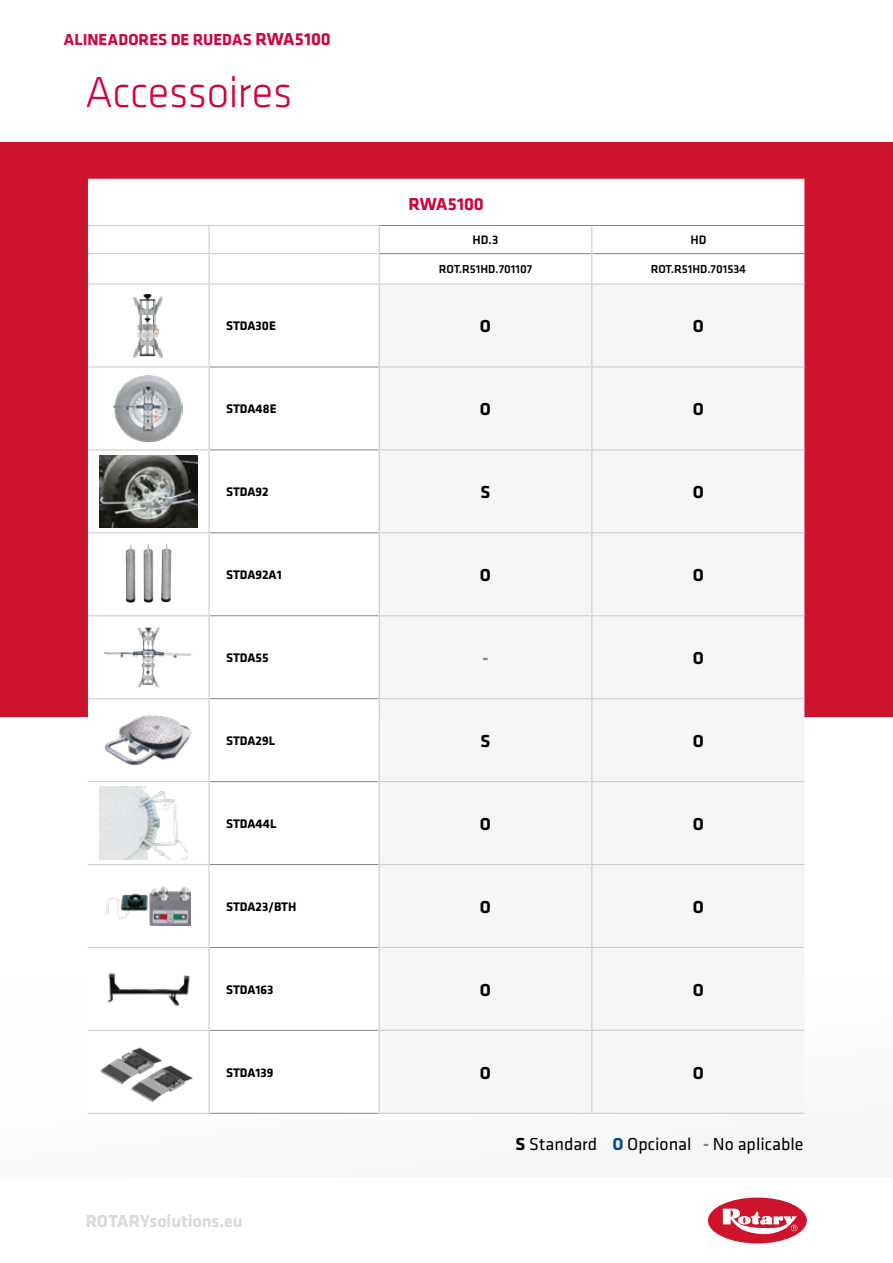
<style>
.page{position:relative;width:893px;height:1263px;background:#fff}
.page>*{position:absolute;margin:0;border:0;box-sizing:border-box;transform-origin:0 0}
.t1{font:300 45px "Klavika";letter-spacing:-.015em;color:#d0043c}
.t2{font:18px "Klavika";color:#000}
.t3{font:700 18px "Klavika";color:#000}
.t4{font:700 18px "Klavika";letter-spacing:-.005em;color:#dadada}
.t5{font:700 18px "Klavika";letter-spacing:-.005em;color:#d0043c}
.t6{font:700 18px "Klavika";color:#878787}
.t7{font:700 16.5px "Klavika";letter-spacing:.005em;color:#d0043c}
.t8{font:700 12.9px "Klavika";color:#000}
.t9{font:500 12.75px "Klavika";color:#000}
.t10{font:500 12px "Klavika";letter-spacing:-.005em;color:#000}
.s1{font-size:18px}
.s2{font-weight:700}
.s3{font-weight:700;color:#005192}
.s4{font-weight:700;color:#878787}
</style>
<div class="page">
<div style="left:0;top:979px;width:893px;height:199px;background:#f6f6f6"></div>
<svg style="left:708px;top:1197px;width:99px;height:47px"></svg>
<div style="left:0;top:142px;width:893px;height:574px;background:#ce132d"></div>
<div style="left:88px;top:179px;width:716px;height:934px;background:#fff"></div>
<div style="left:380px;top:285px;width:424px;height:828px;background:#f6f6f6"></div>
<hr style="left:210px;top:367px;width:169px;height:1px;background:#878787">
<hr style="left:210px;top:450px;width:169px;height:1px;background:#878787">
<hr style="left:210px;top:533px;width:169px;height:1px;background:#878787">
<hr style="left:210px;top:615px;width:169px;height:1px;background:#878787">
<hr style="left:210px;top:698px;width:169px;height:1px;background:#878787">
<hr style="left:210px;top:781px;width:169px;height:1px;background:#878787">
<hr style="left:210px;top:864px;width:169px;height:1px;background:#878787">
<hr style="left:210px;top:947px;width:169px;height:1px;background:#878787">
<hr style="left:210px;top:1030px;width:169px;height:1px;background:#878787">
<hr style="left:210px;top:1113px;width:169px;height:1px;background:#878787">
<hr style="left:591px;top:285px;width:1px;height:81px;background:#d0d0d0">
<hr style="left:591px;top:368px;width:1px;height:81px;background:#d0d0d0">
<hr style="left:591px;top:450px;width:1px;height:82px;background:#d0d0d0">
<hr style="left:591px;top:533px;width:1px;height:82px;background:#d0d0d0">
<hr style="left:591px;top:616px;width:1px;height:82px;background:#d0d0d0">
<hr style="left:591px;top:699px;width:1px;height:82px;background:#d0d0d0">
<hr style="left:591px;top:782px;width:1px;height:82px;background:#d0d0d0">
<hr style="left:591px;top:865px;width:1px;height:82px;background:#d0d0d0">
<hr style="left:591px;top:948px;width:1px;height:82px;background:#d0d0d0">
<hr style="left:591px;top:1031px;width:1px;height:82px;background:#d0d0d0">
<hr style="left:208px;top:226px;width:2px;height:27px;background:#d0d0d0">
<hr style="left:208px;top:254px;width:2px;height:29px;background:#d0d0d0">
<hr style="left:88px;top:225px;width:121px;height:1px;background:#d0d0d0">
<hr style="left:209px;top:225px;width:171px;height:1px;background:#d0d0d0">
<hr style="left:88px;top:253px;width:121px;height:1px;background:#d0d0d0">
<hr style="left:209px;top:253px;width:171px;height:1px;background:#d0d0d0">
<hr style="left:88px;top:283px;width:121px;height:2px;background:#d0d0d0">
<hr style="left:379px;top:283px;width:213px;height:2px;background:#d0d0d0">
<hr style="left:592px;top:283px;width:212px;height:2px;background:#d0d0d0">
<hr style="left:88px;top:366px;width:122px;height:2px;background:#d0d0d0">
<hr style="left:379px;top:366px;width:213px;height:2px;background:#d0d0d0">
<hr style="left:592px;top:366px;width:212px;height:2px;background:#d0d0d0">
<hr style="left:88px;top:449px;width:122px;height:1px;background:#d0d0d0">
<hr style="left:379px;top:449px;width:213px;height:1px;background:#d0d0d0">
<hr style="left:592px;top:449px;width:212px;height:1px;background:#d0d0d0">
<hr style="left:88px;top:532px;width:122px;height:1px;background:#d0d0d0">
<hr style="left:379px;top:532px;width:213px;height:1px;background:#d0d0d0">
<hr style="left:592px;top:532px;width:212px;height:1px;background:#d0d0d0">
<hr style="left:88px;top:615px;width:122px;height:1px;background:#d0d0d0">
<hr style="left:379px;top:615px;width:213px;height:1px;background:#d0d0d0">
<hr style="left:592px;top:615px;width:212px;height:1px;background:#d0d0d0">
<hr style="left:88px;top:698px;width:122px;height:1px;background:#d0d0d0">
<hr style="left:379px;top:698px;width:213px;height:1px;background:#d0d0d0">
<hr style="left:592px;top:698px;width:212px;height:1px;background:#d0d0d0">
<hr style="left:88px;top:781px;width:122px;height:1px;background:#d0d0d0">
<hr style="left:379px;top:781px;width:213px;height:1px;background:#d0d0d0">
<hr style="left:592px;top:781px;width:212px;height:1px;background:#d0d0d0">
<hr style="left:88px;top:864px;width:122px;height:1px;background:#d0d0d0">
<hr style="left:379px;top:864px;width:213px;height:1px;background:#d0d0d0">
<hr style="left:592px;top:864px;width:212px;height:1px;background:#d0d0d0">
<hr style="left:88px;top:947px;width:122px;height:1px;background:#d0d0d0">
<hr style="left:379px;top:947px;width:213px;height:1px;background:#d0d0d0">
<hr style="left:592px;top:947px;width:212px;height:1px;background:#d0d0d0">
<hr style="left:88px;top:1030px;width:122px;height:1px;background:#d0d0d0">
<hr style="left:379px;top:1030px;width:213px;height:1px;background:#d0d0d0">
<hr style="left:592px;top:1030px;width:212px;height:1px;background:#d0d0d0">
<hr style="left:88px;top:1113px;width:122px;height:1px;background:#d0d0d0">
<hr style="left:379px;top:1113px;width:213px;height:1px;background:#d0d0d0">
<hr style="left:592px;top:1113px;width:212px;height:1px;background:#d0d0d0">
<div style="left:379px;top:225px;width:425px;height:58px;background:#fff"></div>
<hr style="left:209px;top:283px;width:170px;height:2px;background:#d0d0d0">
<hr style="left:379px;top:285px;width:1px;height:81px;background:#d0d0d0">
<hr style="left:379px;top:368px;width:1px;height:81px;background:#d0d0d0">
<hr style="left:379px;top:450px;width:1px;height:82px;background:#d0d0d0">
<hr style="left:379px;top:533px;width:1px;height:82px;background:#d0d0d0">
<hr style="left:379px;top:616px;width:1px;height:82px;background:#d0d0d0">
<hr style="left:379px;top:699px;width:1px;height:82px;background:#d0d0d0">
<hr style="left:379px;top:782px;width:1px;height:82px;background:#d0d0d0">
<hr style="left:379px;top:865px;width:1px;height:82px;background:#d0d0d0">
<hr style="left:379px;top:948px;width:1px;height:82px;background:#d0d0d0">
<hr style="left:379px;top:1031px;width:1px;height:82px;background:#d0d0d0">
<hr style="left:208px;top:285px;width:2px;height:81px;background:#d0d0d0">
<hr style="left:208px;top:368px;width:2px;height:81px;background:#d0d0d0">
<hr style="left:208px;top:450px;width:2px;height:82px;background:#d0d0d0">
<hr style="left:208px;top:533px;width:2px;height:82px;background:#d0d0d0">
<hr style="left:208px;top:616px;width:2px;height:82px;background:#d0d0d0">
<hr style="left:208px;top:699px;width:2px;height:82px;background:#d0d0d0">
<hr style="left:208px;top:782px;width:2px;height:82px;background:#d0d0d0">
<hr style="left:208px;top:865px;width:2px;height:82px;background:#d0d0d0">
<hr style="left:208px;top:948px;width:2px;height:82px;background:#d0d0d0">
<hr style="left:208px;top:1031px;width:2px;height:82px;background:#d0d0d0">
<img style="left:134px;top:295px;width:29px;height:63px">
<img style="left:114px;top:375px;width:69px;height:67px">
<img style="left:99px;top:455px;width:98px;height:72px">
<img style="left:126px;top:544px;width:46px;height:59px">
<img style="left:104px;top:627px;width:88px;height:60px">
<img style="left:101px;top:714px;width:94px;height:52px">
<img style="left:99px;top:787px;width:89px;height:72px">
<img style="left:106px;top:887px;width:85px;height:38px">
<img style="left:101px;top:968px;width:94px;height:41px">
<img style="left:97px;top:1036px;width:103px;height:71px">
<p class="t7" style="left:64px;top:31px;width:269px">ALINEADORES DE RUEDAS <span class="s1">RWA5100</span></p>
<h1 class="t1" style="left:85px;top:68px;width:209px">Accessoires</h1>
<h2 class="t5" style="left:408px;top:194px;width:77px">RWA5100</h2>
<p class="t9" style="left:473px;top:232px;width:27px">HD.3</p>
<p class="t9" style="left:690px;top:232px;width:17px">HD</p>
<p class="t10" style="left:439px;top:261px;width:95px">ROT.R51HD.701107</p>
<p class="t10" style="left:651px;top:261px;width:97px">ROT.R51HD.701534</p>
<p class="t8" style="left:226px;top:319px;width:51px">STDA30E</p>
<h2 class="t3" style="left:480px;top:316px;width:13px">O</h2>
<h2 class="t3" style="left:693px;top:316px;width:13px">O</h2>
<p class="t8" style="left:226px;top:402px;width:52px">STDA48E</p>
<h2 class="t3" style="left:480px;top:399px;width:13px">O</h2>
<h2 class="t3" style="left:693px;top:399px;width:13px">O</h2>
<p class="t8" style="left:226px;top:485px;width:44px">STDA92</p>
<h2 class="t3" style="left:481px;top:482px;width:11px">S</h2>
<h2 class="t3" style="left:693px;top:482px;width:13px">O</h2>
<p class="t8" style="left:226px;top:568px;width:57px">STDA92A1</p>
<h2 class="t3" style="left:480px;top:565px;width:13px">O</h2>
<h2 class="t3" style="left:693px;top:565px;width:13px">O</h2>
<p class="t8" style="left:226px;top:651px;width:44px">STDA55</p>
<h2 class="t6" style="left:482px;top:648px;width:8px">-</h2>
<h2 class="t3" style="left:693px;top:648px;width:13px">O</h2>
<p class="t8" style="left:226px;top:734px;width:51px">STDA29L</p>
<h2 class="t3" style="left:481px;top:731px;width:11px">S</h2>
<h2 class="t3" style="left:693px;top:731px;width:13px">O</h2>
<p class="t8" style="left:226px;top:816px;width:52px">STDA44L</p>
<h2 class="t3" style="left:480px;top:814px;width:13px">O</h2>
<h2 class="t3" style="left:693px;top:814px;width:13px">O</h2>
<p class="t8" style="left:226px;top:899px;width:72px">STDA23/BTH</p>
<h2 class="t3" style="left:480px;top:897px;width:13px">O</h2>
<h2 class="t3" style="left:693px;top:897px;width:13px">O</h2>
<p class="t8" style="left:226px;top:982px;width:49px">STDA163</p>
<h2 class="t3" style="left:480px;top:980px;width:13px">O</h2>
<h2 class="t3" style="left:693px;top:980px;width:13px">O</h2>
<p class="t8" style="left:226px;top:1065px;width:49px">STDA139</p>
<h2 class="t3" style="left:480px;top:1063px;width:13px">O</h2>
<h2 class="t3" style="left:693px;top:1063px;width:13px">O</h2>
<h2 class="t4" style="left:86px;top:1211px;width:159px">ROTARYsolutions.eu</h2>
<h2 class="t2" style="left:516px;top:1134px;width:289px"><span class="s2">S</span> Standard <span class="s3">O</span> Opcional <span class="s4">-</span> No aplicable</h2>
</div>
